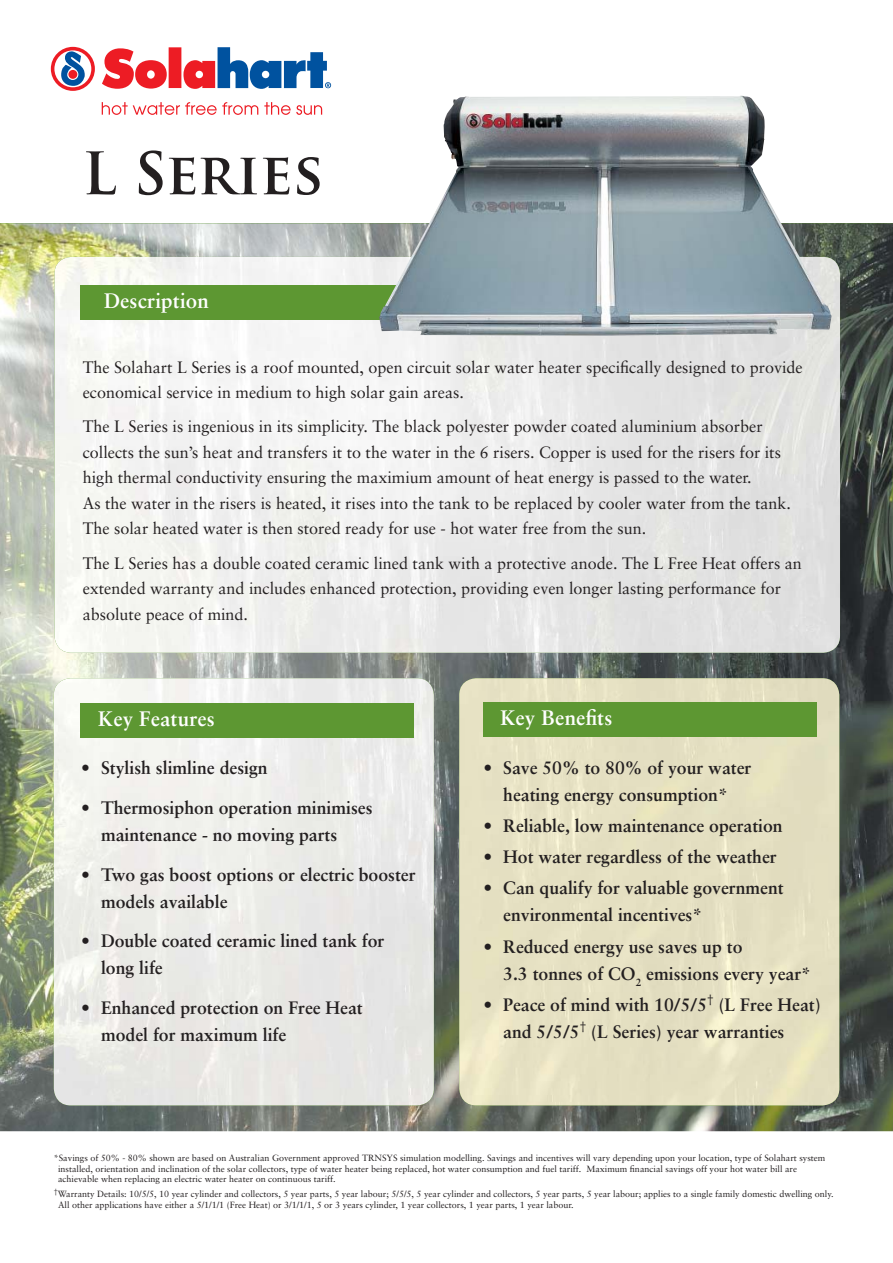
<style>
.page{position:relative;width:893px;height:1263px;background:#fff}
.page>*{position:absolute;margin:0;border:0;box-sizing:border-box;transform-origin:0 0}
.t1{font:700 57px "Trajan Pro";color:#231f20}
.t2{font:700 21px "Sabon";letter-spacing:.01em;color:#fff}
.t3{font:700 18px/27px "Sabon";color:#231f20}
.t4{font:16.5px/25.5px "Sabon";color:#231f20}
.t5{font:9px/10.8px "Sabon";color:#231f20}
</style>
<div class="page">
<img style="left:0;top:223px;width:892px;height:908px">
<img style="left:54px;top:257px;width:786px;height:396px;border-radius:17px">
<img style="left:54px;top:678px;width:380px;height:427px;border-radius:17px">
<div style="left:80px;top:703px;width:333px;height:34px;background:#5d9732"></div>
<div style="left:459px;top:678px;width:380px;height:427px;background:#e5e0c1;border-radius:17px"></div>
<div style="left:483px;top:702px;width:333px;height:35px;background:#5d9732"></div>
<div style="left:80px;top:286px;width:397px;height:34px;background:#5d9732"></div>
<svg style="left:51px;top:47px;width:280px;height:44px"></svg>
<svg style="left:102px;top:102px;width:156px;height:13px"></svg>
<svg style="left:264px;top:102px;width:26px;height:13px"></svg>
<svg style="left:296px;top:105px;width:26px;height:10px"></svg>
<img style="left:379px;top:96px;width:452px;height:240px">
<h1 class="t1" style="left:82px;top:141px;width:243px">L Series</h1>
<p class="t2" style="left:104px;top:292px;width:106px">Description</p>
<p class="t4" style="left:83px;top:356px;width:721px">The Solahart L Series is a roof mounted, open circuit solar water heater specifically designed to provide economical service in medium to high solar gain areas.</p>
<p class="t4" style="left:83px;top:415px;width:709px">The L Series is ingenious in its simplicity. The black polyester powder coated aluminium absorber collects the sun’s heat and transfers it to the water in the 6 risers. Copper is used for the risers for its high thermal conductivity ensuring the maximium amount of heat energy is passed to the water.<br>As the water in the risers is heated, it rises into the tank to be replaced by cooler water from the tank.<br>The solar heated water is then stored ready for use - hot water free from the sun.</p>
<p class="t4" style="left:83px;top:551px;width:720px">The L Series has a double coated ceramic lined tank with a protective anode. The L Free Heat offers an extended warranty and includes enhanced protection, providing even longer lasting performance for absolute peace of mind.</p>
<p class="t2" style="left:98px;top:710px;width:118px">Key Features</p>
<p class="t3" style="left:81px;top:756px;width:188px">• Stylish slimline design</p>
<p class="t3" style="left:101px;top:796px;width:273px;text-indent:-20px">• Thermosiphon operation minimises maintenance - no moving parts</p>
<p class="t3" style="left:101px;top:862px;width:316px;text-indent:-20px">• Two gas boost options or electric booster models available</p>
<p class="t3" style="left:101px;top:929px;width:285px;text-indent:-20px">• Double coated ceramic lined tank for long life</p>
<p class="t3" style="left:101px;top:996px;width:263px;text-indent:-20px">• Enhanced protection on Free Heat model for maximum life</p>
<p class="t2" style="left:500px;top:709px;width:113px">Key Benefits</p>
<p class="t3" style="left:483px;top:755px;width:269px;text-align:center">• Save 50% to 80% of your water heating energy consumption*</p>
<p class="t3" style="left:483px;top:814px;width:301px">• Reliable, low maintenance operation</p>
<p class="t3" style="left:483px;top:845px;width:295px">• Hot water regardless of the weather</p>
<p class="t3" style="left:503px;top:876px;width:282px;text-indent:-20px">• Can qualify for valuable government environmental incentives*</p>
<p class="t3" style="left:503px;top:934px;width:309px;text-indent:-20px">• Reduced energy use saves up to<br>3.3 tonnes of CO<sub>2</sub> emissions every year*</p>
<p class="t3" style="left:503px;top:993px;width:319px;text-indent:-20px">• Peace of mind with 10/5/5<sup>†</sup> (L Free Heat) and 5/5/5<sup>†</sup> (L Series) year warranties</p>
<p class="t5" style="left:58px;top:1153px;width:768px;text-indent:-4px">*Savings of 50% - 80% shown are based on Australian Government approved TRNSYS simulation modelling. Savings and incentives will vary depending upon your location, type of Solahart system installed, orientation and inclination of the solar collectors, type of water heater being replaced, hot water consumption and fuel tariff. Maximum financial savings off your hot water bill are achievable when replacing an electric water heater on continuous tariff.</p>
<p class="t5" style="left:58px;top:1190px;width:777px;text-indent:-4px"><sup>†</sup>Warranty Details: 10/5/5, 10 year cylinder and collectors, 5 year parts, 5 year labour; 5/5/5, 5 year cylinder and collectors, 5 year parts, 5 year labour; applies to a single family domestic dwelling only.<br>All other applications have either a 5/1/1/1 (Free Heat) or 3/1/1/1, 5 or 3 years cylinder, 1 year collectors, 1 year parts, 1 year labour.</p>
</div>
